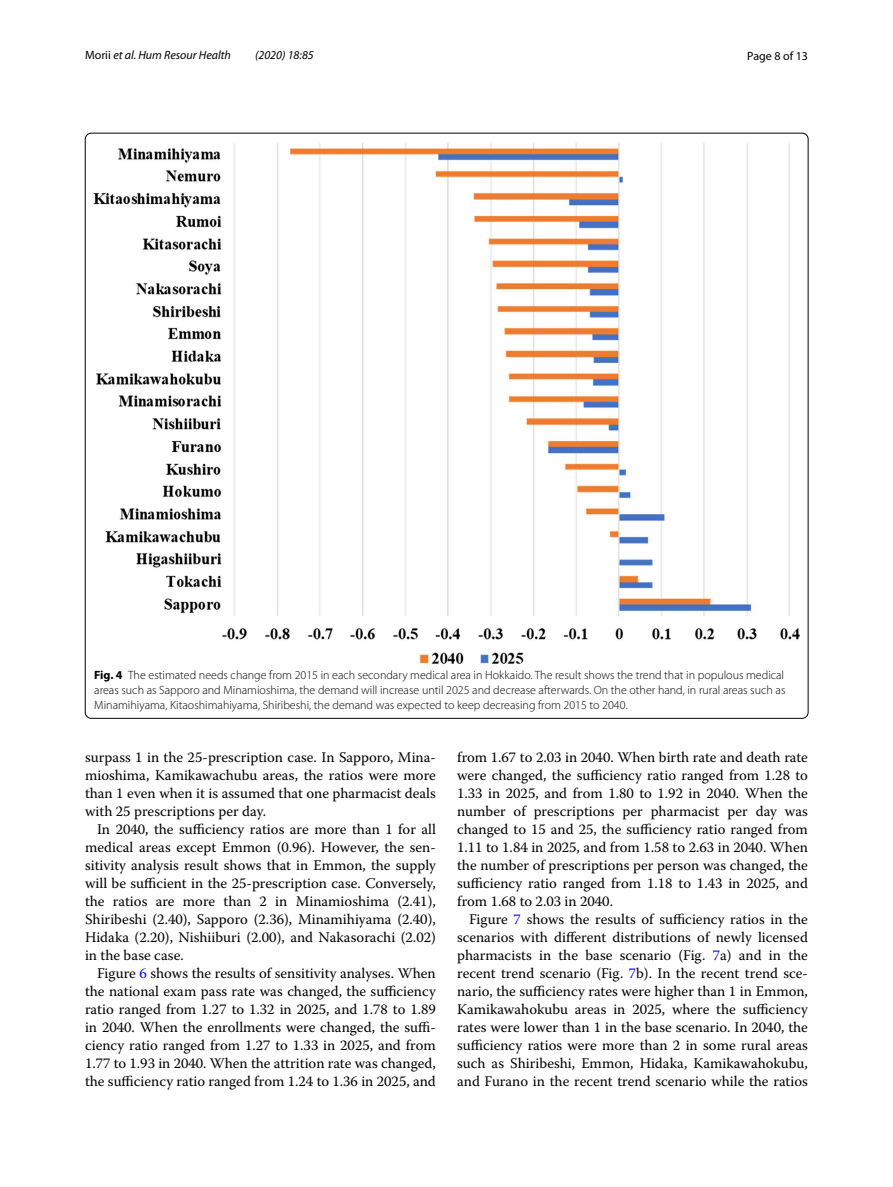
<style>
.page{position:relative;width:893px;height:1187px;background:#fff}
.page>*{position:absolute;margin:0;border:0;box-sizing:border-box;transform-origin:0 0}
.t1{font:14.7px/18px "Warnock Pro";color:#000;text-align:justify}
.t2{font:300 12px/15px "Myriad Pro";color:#000;text-align:justify}
.t3{font:italic 12px "Myriad Pro";color:#000}
.t4{font:12px "Myriad Pro";color:#000}
.s1{font-style:normal}
.s2{font-weight:700}
.s3{color:#00f}
</style>
<div class="page">
<img style="left:94px;top:143px;width:706px;height:520px">
<p class="t3" style="left:85px;top:48px;width:147px"><span class="s1">Morii</span> et al. Hum Resour Health</p>
<p class="t3" style="left:255px;top:48px;width:60px">(2020) 18:85</p>
<p class="t4" style="left:747px;top:48px;width:62px">Page 8 of 13</p>
<p class="t2" style="left:94px;top:667px;width:693px"><span class="s2">Fig. 4</span> The estimated needs change from 2015 in each secondary medical area in Hokkaido. The result shows the trend that in populous medical areas such as Sapporo and Minamioshima, the demand will increase until 2025 and decrease afterwards. On the other hand, in rural areas such as Minamihiyama, Kitaoshimahiyama, Shiribeshi, the demand was expected to keep decreasing from 2015 to 2040.</p>
<p class="t1" style="left:85px;top:747px;width:352px">surpass 1 in the 25-prescription case. In Sapporo, Mina&shy;mioshima, Kamikawachubu areas, the ratios were more than 1 even when it is assumed that one pharmacist deals with 25 prescriptions per day.</p>
<p class="t1" style="left:85px;top:819px;width:352px;text-indent:12px">In 2040, the sufficiency ratios are more than 1 for all medical areas except Emmon (0.96). However, the sen&shy;sitivity analysis result shows that in Emmon, the supply will be sufficient in the 25-prescription case. Conversely, the ratios are more than 2 in Minamioshima (2.41), Shiribeshi (2.40), Sapporo (2.36), Minamihiyama (2.40), Hidaka (2.20), Nishiiburi (2.00), and Nakasorachi (2.02) in the base case.</p>
<p class="t1" style="left:85px;top:963px;width:352px;text-indent:12px">Figure <span class="s3">6</span> shows the results of sensitivity analyses. When the national exam pass rate was changed, the sufficiency ratio ranged from 1.27 to 1.32 in 2025, and 1.78 to 1.89 in 2040. When the enrollments were changed, the suffi&shy;ciency ratio ranged from 1.27 to 1.33 in 2025, and from 1.77 to 1.93 in 2040. When the attrition rate was changed, the sufficiency ratio ranged from 1.24 to 1.36 in 2025, and</p>
<p class="t1" style="left:457px;top:747px;width:352px">from 1.67 to 2.03 in 2040. When birth rate and death rate were changed, the sufficiency ratio ranged from 1.28 to 1.33 in 2025, and from 1.80 to 1.92 in 2040. When the number of prescriptions per pharmacist per day was changed to 15 and 25, the sufficiency ratio ranged from 1.11 to 1.84 in 2025, and from 1.58 to 2.63 in 2040. When the number of prescriptions per person was changed, the sufficiency ratio ranged from 1.18 to 1.43 in 2025, and from 1.68 to 2.03 in 2040.</p>
<p class="t1" style="left:457px;top:909px;width:352px;text-indent:12px">Figure <span class="s3">7</span> shows the results of sufficiency ratios in the scenarios with different distributions of newly licensed pharmacists in the base scenario (Fig. <span class="s3">7</span>a) and in the recent trend scenario (Fig. <span class="s3">7</span>b). In the recent trend sce&shy;nario, the sufficiency rates were higher than 1 in Emmon, Kamikawahokubu areas in 2025, where the sufficiency rates were lower than 1 in the base scenario. In 2040, the sufficiency ratios were more than 2 in some rural areas such as Shiribeshi, Emmon, Hidaka, Kamikawahokubu, and Furano in the recent trend scenario while the ratios</p>
</div>
